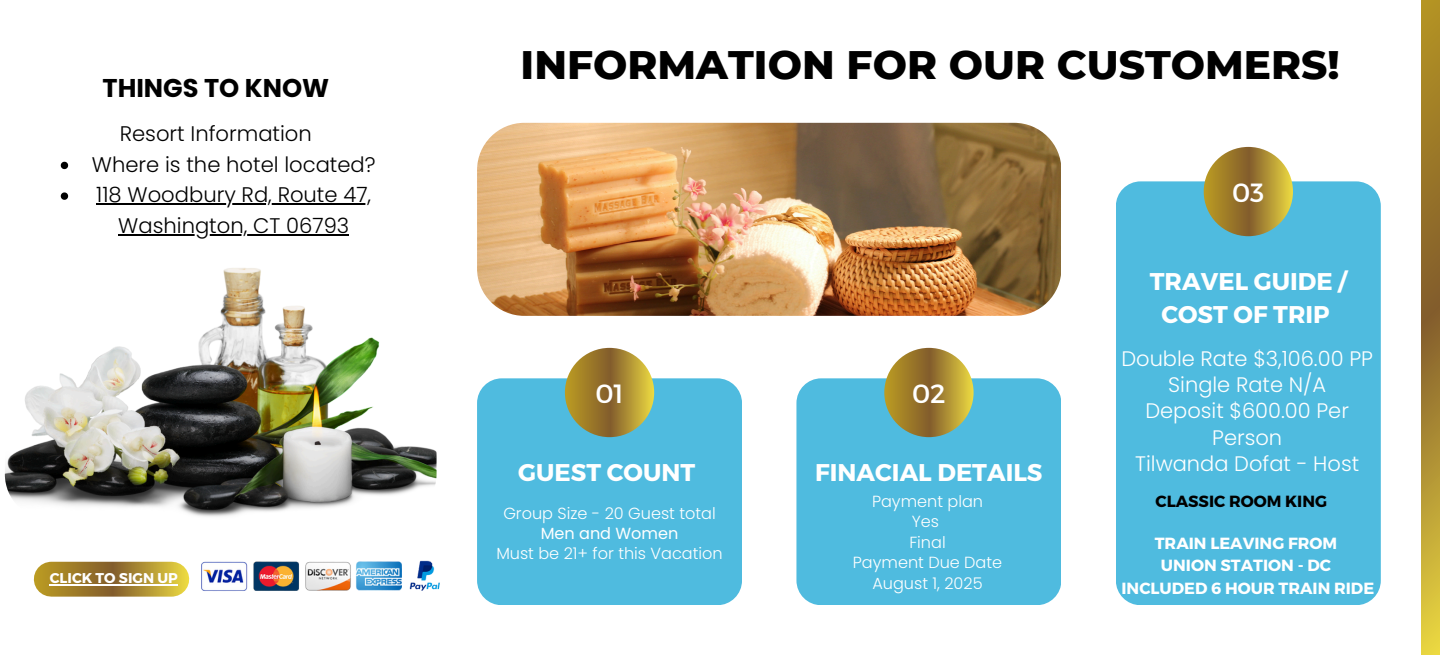
<style>
.page{position:relative;width:1440px;height:655px;background:#fff}
.page>*{position:absolute;margin:0;border:0;box-sizing:border-box;transform-origin:0 0}
.t1{font:800 40.65px "Montserrat";color:#000}
.t2{font:26.4px "Montserrat";color:#fff}
.t3{font:700 25.65px "Poppins";color:#000}
.t4{font:700 24.15px/33.5px "Montserrat";color:#fff;text-align:center}
.t5{font:300 21.15px "Poppins";color:#000}
.t6{font:300 21px/26.4px "Poppins";color:#fff;text-align:center}
.t7{font:700 16.2px/22.5px "Montserrat";color:#fff;text-align:center}
.t8{font:700 16.2px "Montserrat";color:#000}
.t9{font:300 16.05px/20.5px "Poppins";color:#fff;text-align:center}
.t10{font:700 14.1px "Montserrat";color:#fff}
.s1{font-weight:400}
</style>
<div class="page">
<img style="left:5px;top:267px;width:432px;height:253px;border-radius:46px">
<img style="left:477px;top:123px;width:584px;height:193px;border-radius:47px">
<div style="left:477px;top:378px;width:265px;height:227px;background:#4fbbdf;border-radius:25px"></div>
<svg style="left:565px;top:348px;width:89px;height:89px"></svg>
<div style="left:796px;top:378px;width:265px;height:227px;background:#4fbbdf;border-radius:25px"></div>
<svg style="left:884px;top:348px;width:90px;height:89px"></svg>
<div style="left:1116px;top:181px;width:265px;height:424px;background:#4fbbdf;border-radius:25px"></div>
<svg style="left:1204px;top:147px;width:89px;height:89px"></svg>
<svg style="left:61px;top:162px;width:7px;height:7px"></svg>
<svg style="left:61px;top:192px;width:7px;height:8px"></svg>
<hr style="left:96px;top:203px;width:275px;height:2px;background:#000">
<hr style="left:118px;top:234px;width:231px;height:1px;background:#000">
<svg style="left:1421px;top:0;width:19px;height:655px"></svg>
<svg style="left:51px;top:562px;width:121px;height:34px"></svg>
<hr style="left:50px;top:584px;width:128px;height:1px;background:#fff">
<img style="left:409px;top:560px;width:31px;height:31px">
<img style="left:201px;top:561px;width:201px;height:30px">
<h1 class="t3" style="left:103px;top:70px;width:228px">THINGS TO KNOW</h1>
<p class="t5" style="left:120px;top:119px;width:194px">Resort Information</p>
<p class="t5" style="left:92px;top:149px;width:285px">Where is the hotel located?</p>
<h2 class="t5" style="left:96px;top:180px;width:276px">118 Woodbury Rd, Route 47,</h2>
<h5 class="t5" style="left:118px;top:211px;width:232px">Washington, CT 06793</h5>
<h5 class="t10" style="left:50px;top:569px;width:130px">CLICK TO SIGN UP</h5>
<h2 class="t1" style="left:521px;top:40px;width:821px">INFORMATION FOR OUR CUSTOMERS!</h2>
<p class="t2" style="left:1232px;top:175px;width:34px">03</p>
<h3 class="t2" style="left:595px;top:376px;width:30px">01</h3>
<p class="t4" style="left:518px;top:454px;width:178px">GUEST COUNT</p>
<p class="t9" style="left:496px;top:503px;width:228px">Group Size - 20 Guest total<br><span class="s1">Men and Women<br></span>Must be 21+ for this Vacation</p>
<p class="t2" style="left:912px;top:376px;width:35px">02</p>
<p class="t4" style="left:815px;top:454px;width:229px">FINACIAL DETAILS</p>
<p class="t9" style="left:853px;top:490px;width:151px">Payment plan<br>Yes<br>Final<br>Payment Due Date<br>August 1, 2025</p>
<p class="t4" style="left:1150px;top:263px;width:199px">TRAVEL GUIDE /<br>COST OF TRIP</p>
<h2 class="t6" style="left:1121px;top:345px;width:253px">Double Rate $3,106.00 PP<br>Single Rate N/A<br>Deposit $600.00 Per<br>Person<br>Tilwanda Dofat - Host</h2>
<p class="t8" style="left:1156px;top:491px;width:173px">CLASSIC ROOM KING</p>
<h2 class="t7" style="left:1122px;top:531px;width:254px">TRAIN LEAVING FROM<br>UNION STATION - DC<br>INCLUDED 6 HOUR TRAIN RIDE</h2>
</div>
